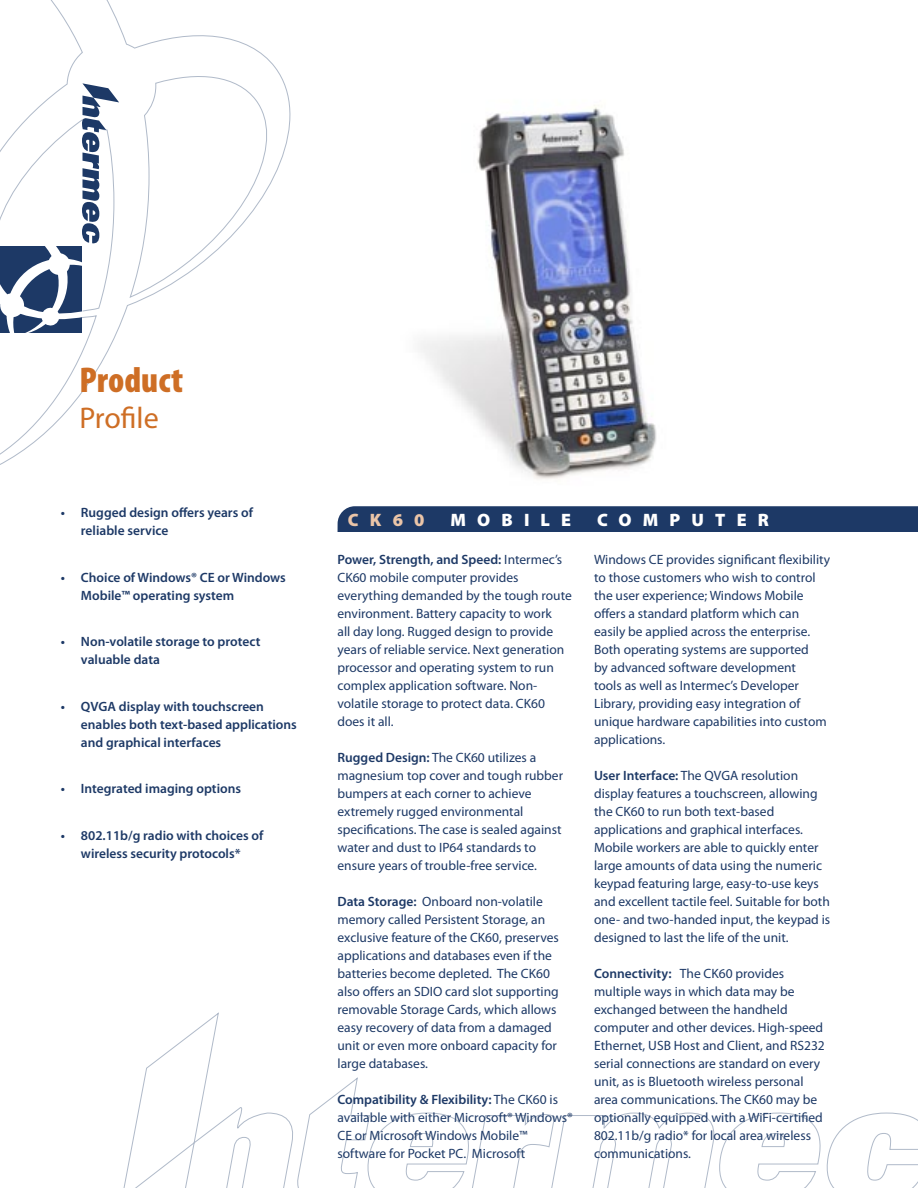
<style>
.page{position:relative;width:918px;height:1188px;background:#fff}
.page>*{position:absolute;margin:0;border:0;box-sizing:border-box;transform-origin:0 0}
.t1{font:900 condensed 36px "Myriad Pro";color:#ce6e25}
.t2{font:30px "Myriad Pro";letter-spacing:-.005em;color:#ce6e25}
.t3{font:900 18px "Myriad Pro";letter-spacing:.62em;color:#fff}
.t4{font:900 18px "Myriad Pro";color:#ebc5a8}
.Profile_body_paragraph{font:13.5px/18px "Myriad Pro";color:#1d3966}
.Profile_bullet_paragraph{font:600 13.5px/18px "Myriad Pro";color:#1d3966}
.s1{font-weight:600}
</style>
<div class="page">
<img style="left:337px;top:105px;width:320px;height:427px">
<svg style="left:0;top:0;width:291px;height:465px"></svg>
<svg style="left:0;top:83px;width:119px;height:249px"></svg>
<div style="left:338px;top:506px;width:580px;height:26px;background:#1d3966"></div>
<svg style="left:123px;top:1013px;width:795px;height:175px"></svg>
<p class="t1" style="left:80px;top:359px;width:105px">Product</p>
<p class="t2" style="left:80px;top:401px;width:81px">Profile</p>
<p class="Profile_bullet_paragraph" style="left:81px;top:504px;width:174px;text-indent:-20px">• Rugged design offers years of reliable service</p>
<p class="Profile_bullet_paragraph" style="left:81px;top:568px;width:206px;text-indent:-20px">• Choice of Windows® CE or Windows<br>Mobile™ operating system</p>
<p class="Profile_bullet_paragraph" style="left:81px;top:633px;width:181px;text-indent:-20px">• Non-volatile storage to protect valuable data</p>
<p class="Profile_bullet_paragraph" style="left:81px;top:697px;width:217px;text-indent:-20px">• QVGA display with touchscreen enables both text-based applications and graphical interfaces</p>
<p class="Profile_bullet_paragraph" style="left:61px;top:780px;width:182px">• Integrated imaging options</p>
<p class="Profile_bullet_paragraph" style="left:61px;top:826px;width:204px;text-align:center">• 802.11b/g radio with choices of wireless security protocols*</p>
<p class="t4" style="left:348px;top:509px;width:78px">CK60</p>
<p class="t3" style="left:450px;top:509px;width:122px">MOBILE</p>
<p class="t3" style="left:597px;top:509px;width:173px">COMPUTER</p>
<p class="Profile_body_paragraph" style="left:338px;top:550px;width:236px"><span class="s1">Power, Strength, and Speed:</span> Intermec’s CK60 mobile computer provides everything demanded by the tough route environment. Battery capacity to work<br>all day long. Rugged design to provide years of reliable service. Next generation processor and operating system to run complex application software. Non&shy;volatile storage to protect data. CK60 does it all.</p>
<p class="Profile_body_paragraph" style="left:338px;top:748px;width:227px"><span class="s1">Rugged Design:</span> The CK60 utilizes a magnesium top cover and tough rubber bumpers at each corner to achieve extremely rugged environmental specifications. The case is sealed against water and dust to IP64 standards to ensure years of trouble-free service.</p>
<p class="Profile_body_paragraph" style="left:338px;top:892px;width:223px"><span class="s1">Data Storage:</span> Onboard non-volatile memory called Persistent Storage, an exclusive feature of the CK60, preserves applications and databases even if the batteries become depleted. The CK60 also offers an SDIO card slot supporting removable Storage Cards, which allows easy recovery of data from a damaged unit or even more onboard capacity for large databases.</p>
<p class="Profile_body_paragraph" style="left:338px;top:1090px;width:237px"><span class="s1">Compatibility &amp; Flexibility:</span> The CK60 is available with either Microsoft® Windows® CE or Microsoft Windows Mobile™ software for Pocket PC. Microsoft</p>
<p class="Profile_body_paragraph" style="left:594px;top:550px;width:238px">Windows CE provides significant flexibility to those customers who wish to control the user experience; Windows Mobile offers a standard platform which can easily be applied across the enterprise.<br>Both operating systems are supported<br>by advanced software development<br>tools as well as Intermec’s Developer Library, providing easy integration of unique hardware capabilities into custom applications.</p>
<p class="Profile_body_paragraph" style="left:594px;top:766px;width:238px"><span class="s1">User Interface:</span> The QVGA resolution display features a touchscreen, allowing the CK60 to run both text-based applications and graphical interfaces.<br>Mobile workers are able to quickly enter large amounts of data using the numeric keypad featuring large, easy-to-use keys and excellent tactile feel. Suitable for both one- and two-handed input, the keypad is designed to last the life of the unit.</p>
<p class="Profile_body_paragraph" style="left:594px;top:964px;width:232px"><span class="s1">Connectivity:</span> The CK60 provides multiple ways in which data may be exchanged between the handheld computer and other devices. High-speed Ethernet, USB Host and Client, and RS232 serial connections are standard on every unit, as is Bluetooth wireless personal area communications. The CK60 may be optionally equipped with a WiFi-certified 802.11b/g radio* for local area wireless communications.</p>
</div>
